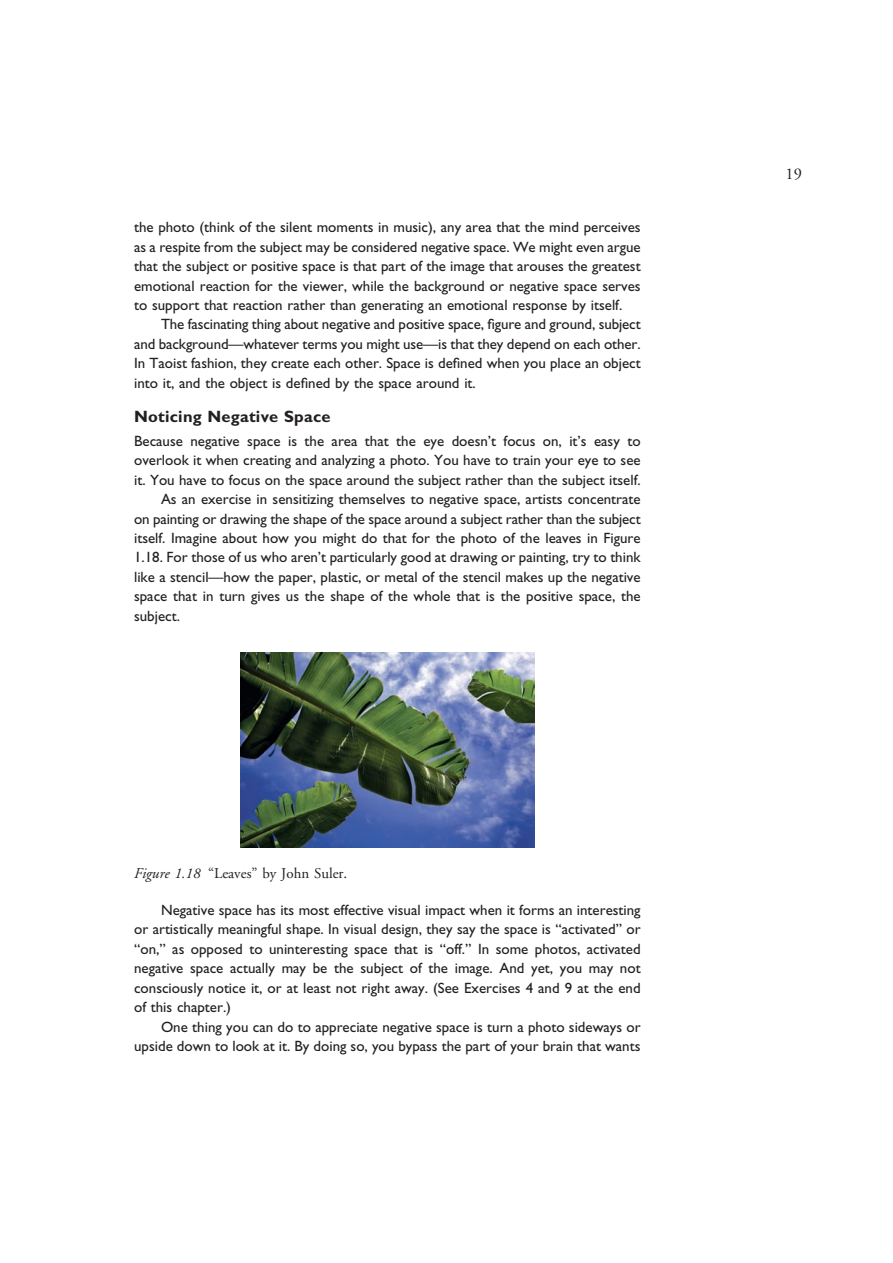
<style>
.page{position:relative;width:893px;height:1263px;background:#fff}
.page>*{position:absolute;margin:0;border:0;box-sizing:border-box;transform-origin:0 0}
.t1{font:700 16.5px "Gill Sans";letter-spacing:.015em;color:#231f20}
.t2{font:16.5px "Adobe Garamond";color:#231f20}
.t3{font:15px/19.4px "Gill Sans";color:#231f20;text-align:justify}
.t4{font:15px "Adobe Garamond";color:#231f20}
.s1{font-style:italic}
</style>
<div class="page">
<img style="left:241px;top:652px;width:293px;height:196px">
<p class="t3" style="left:134px;top:219px;width:508px">the photo (think of the silent moments in music), any area that the mind perceives as a respite from the subject may be considered negative space. We might even argue that the subject or positive space is that part of the image that arouses the greatest emotional reaction for the viewer, while the background or negative space serves to support that reaction rather than generating an emotional response by itself.</p>
<p class="t3" style="left:134px;top:316px;width:508px;text-indent:27px">The fascinating thing about negative and positive space, figure and ground, subject and background—whatever terms you might use—is that they depend on each other.<br>In Taoist fashion, they create each other. Space is defined when you place an object into it, and the object is defined by the space around it.</p>
<p class="t1" style="left:134px;top:411px;width:198px">Noticing Negative Space</p>
<p class="t3" style="left:134px;top:433px;width:508px">Because negative space is the area that the eye doesn’t focus on, it’s easy to</p>
<p class="t3" style="left:134px;top:452px;width:508px">overlook it when creating and analyzing a photo. You have to train your eye to see</p>
<p class="t3" style="left:134px;top:472px;width:508px">it. You have to focus on the space around the subject rather than the subject itself.</p>
<p class="t3" style="left:161px;top:491px;width:481px">As an exercise in sensitizing themselves to negative space, artists concentrate</p>
<p class="t3" style="left:134px;top:511px;width:508px">on painting or drawing the shape of the space around a subject rather than the subject</p>
<p class="t3" style="left:134px;top:530px;width:508px">itself. Imagine about how you might do that for the photo of the leaves in Figure</p>
<p class="t3" style="left:134px;top:549px;width:508px">1.18. For those of us who aren’t particularly good at drawing or painting, try to think</p>
<p class="t3" style="left:134px;top:569px;width:508px">like a stencil—how the paper, plastic, or metal of the stencil makes up the negative</p>
<p class="t3" style="left:134px;top:588px;width:508px">space that in turn gives us the shape of the whole that is the positive space, the</p>
<p class="t3" style="left:134px;top:608px;width:47px">subject.</p>
<p class="t4" style="left:134px;top:867px;width:215px"><span class="s1">Figure 1.18</span> “Leaves” by John Suler.</p>
<p class="t3" style="left:134px;top:902px;width:508px;text-indent:27px">Negative space has its most effective visual impact when it forms an interesting or artistically meaningful shape. In visual design, they say the space is “activated” or “on,” as opposed to uninteresting space that is “off.” In some photos, activated negative space actually may be the subject of the image. And yet, you may not consciously notice it, or at least not right away. (See Exercises 4 and 9 at the end of this chapter.)</p>
<p class="t3" style="left:134px;top:1018px;width:508px;text-align:right">One thing you can do to appreciate negative space is turn a photo sideways or upside down to look at it. By doing so, you bypass the part of your brain that wants</p>
<p class="t2" style="left:785px;top:167px;width:18px">19</p>
</div>
